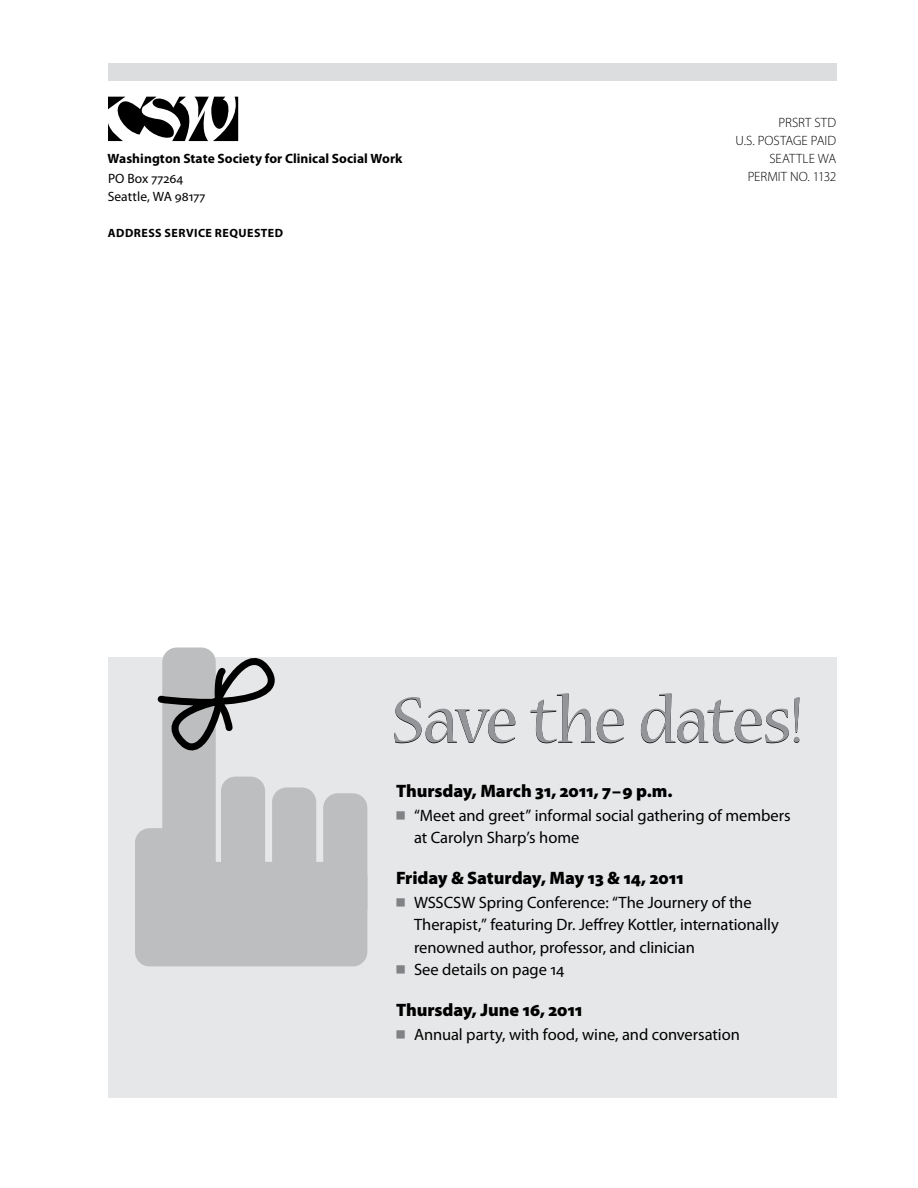
<style>
.page{position:relative;width:918px;height:1188px;background:#fff}
.page>*{position:absolute;margin:0;border:0;box-sizing:border-box;transform-origin:0 0}
.t1{font:72px "Nueva Std";letter-spacing:-.02em;color:#000}
.t2{font:900 18px "Myriad Pro";letter-spacing:-.005em;color:#000}
.t3{font:16.5px/22.5px "Myriad Pro";letter-spacing:-.005em;color:#000}
.t4{font:300 13.5px/18px "Myriad Pro";color:#000;text-align:right}
.t5{font:700 13.5px "Myriad Pro";letter-spacing:.005em;color:#000}
.t6{font:13.5px/18px "Myriad Pro";color:#000}
.t7{font:700 12px "Myriad Pro";letter-spacing:.04em;color:#000}
.s1{font-family:"Universal Newswith Comm Pi";color:#808285}
</style>
<div class="page">
<div style="left:108px;top:63px;width:729px;height:18px;background:#dcddde"></div>
<svg style="left:108px;top:96px;width:131px;height:45px"></svg>
<div style="left:108px;top:657px;width:729px;height:441px;background:#e6e7e8"></div>
<div style="left:135px;top:862px;width:232px;height:104px;background:#bcbec0;border-radius:15px"></div>
<div style="left:162px;top:648px;width:54px;height:230px;background:#bcbec0;border-radius:15px"></div>
<div style="left:221px;top:777px;width:44px;height:129px;background:#bcbec0;border-radius:15px"></div>
<div style="left:272px;top:788px;width:44px;height:128px;background:#bcbec0;border-radius:15px"></div>
<div style="left:323px;top:793px;width:44px;height:129px;background:#bcbec0;border-radius:15px"></div>
<div style="left:135px;top:828px;width:44px;height:129px;background:#bcbec0;border-radius:15px"></div>
<svg style="left:157px;top:647px;width:118px;height:134px"></svg>
<p class="t5" style="left:107px;top:150px;width:297px">Washington State Society for Clinical Social Work</p>
<p class="t6" style="left:108px;top:169px;width:99px">PO Box 77264<br>Seattle, WA 98177</p>
<p class="t7" style="left:108px;top:225px;width:177px">ADDRESS SERVICE REQUESTED</p>
<p class="t4" style="left:736px;top:113px;width:102px">PRSRT STD<br>U.S. POSTAGE PAID<br>SEATTLE WA<br>PERMIT NO. 1132</p>
<h1 class="t1" style="left:392px;top:688px;width:413px">Save the dates!</h1>
<p class="t2" style="left:396px;top:778px;width:278px">Thursday, March 31, 2011, 7–9 p.m.</p>
<p class="t3" style="left:414px;top:803px;width:378px;text-indent:-18px"><span class="s1">n</span> “Meet and greet” informal social gathering of members at Carolyn Sharp’s home</p>
<p class="t2" style="left:396px;top:865px;width:289px">Friday &amp; Saturday, May 13 &amp; 14, 2011</p>
<p class="t3" style="left:396px;top:890px;width:357px"><span class="s1">n</span> WSSCSW Spring Conference: “The Journery of the</p>
<p class="t3" style="left:414px;top:913px;width:366px">Therapist,” featuring Dr. Jeffrey Kottler, internationally</p>
<p class="t3" style="left:414px;top:935px;width:282px">renowned author, professor, and clinician</p>
<p class="t3" style="left:396px;top:958px;width:170px"><span class="s1">n</span> See details on page 14</p>
<p class="t2" style="left:396px;top:997px;width:188px">Thursday, June 16, 2011</p>
<p class="t3" style="left:396px;top:1022px;width:345px"><span class="s1">n</span> Annual party, with food, wine, and conversation</p>
</div>
